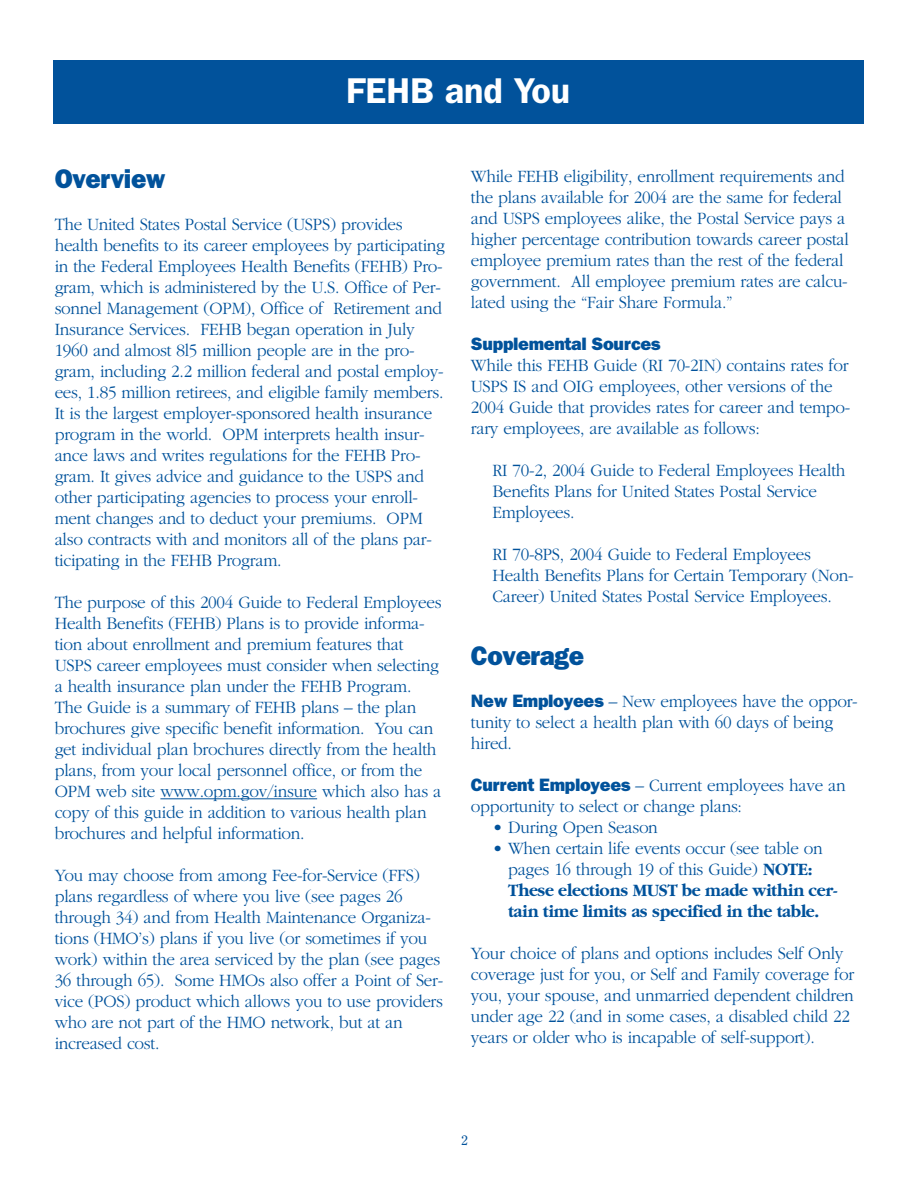
<style>
.page{position:relative;width:918px;height:1188px;background:#fff}
.page>*{position:absolute;margin:0;border:0;box-sizing:border-box;transform-origin:0 0}
.t1{font:600 36px "Franklin Gothic";color:#fff}
.t2{font:800 27px "Franklin Gothic";letter-spacing:-.02em;color:#01529b;scale:.95 1}
.t3{font:300 18px/21px "Garamond";letter-spacing:-.015em;color:#01529b;scale:.95 1}
.t4{font:700 18px/21px "Garamond";letter-spacing:-.015em;color:#01529b;scale:.95 1}
.t5{font:800 18px "Franklin Gothic";letter-spacing:-.02em;color:#01529b}
.t6{font:13.5px "Clearface";color:#01529b}
.s1{font-family:"Franklin Gothic";font-weight:800}
.s2{font-weight:300}
</style>
<div class="page">
<div style="left:53px;top:60px;width:810px;height:64px;background:#01529b"></div>
<hr style="left:160px;top:798px;width:149px;height:1px;background:#01529b">
<h1 class="t1" style="left:346px;top:79px;width:226px">FEHB and You</h1>
<h2 class="t2" style="left:55px;top:169px;width:119px">Overview</h2>
<p class="t3" style="left:55px;top:215px;width:412px">The United States Postal Service (USPS) provides health benefits to its career employees by participating in the Federal Employees Health Benefits (FEHB) Pro&shy;gram, which is administered by the U.S. Office of Per&shy;sonnel Management (OPM), Office of Retirement and Insurance Services. FEHB began operation in July 1960 and almost 8l5 million people are in the pro&shy;gram, including 2.2 million federal and postal employ&shy;ees, 1.85 million retirees, and eligible family members.<br>It is the largest employer-sponsored health insurance program in the world. OPM interprets health insur&shy;ance laws and writes regulations for the FEHB Pro&shy;gram. It gives advice and guidance to the USPS and other participating agencies to process your enroll&shy;ment changes and to deduct your premiums. OPM also contracts with and monitors all of the plans par&shy;ticipating in the FEHB Program.</p>
<p class="t3" style="left:55px;top:593px;width:409px">The purpose of this 2004 Guide to Federal Employees Health Benefits (FEHB) Plans is to provide informa&shy;tion about enrollment and premium features that USPS career employees must consider when selecting a health insurance plan under the FEHB Program.<br>The Guide is a summary of FEHB plans – the plan brochures give specific benefit information. You can get individual plan brochures directly from the health plans, from your local personnel office, or from the OPM web site www.opm.gov/insure which also has a copy of this guide in addition to various health plan brochures and helpful information.</p>
<p class="t3" style="left:55px;top:866px;width:411px">You may choose from among Fee-for-Service (FFS) plans regardless of where you live (see pages 26 through 34) and from Health Maintenance Organiza&shy;tions (HMO’s) plans if you live (or sometimes if you work) within the area serviced by the plan (see pages 36 through 65). Some HMOs also offer a Point of Ser&shy;vice (POS) product which allows you to use providers who are not part of the HMO network, but at an increased cost.</p>
<p class="t3" style="left:471px;top:167px;width:399px">While FEHB eligibility, enrollment requirements and the plans available for 2004 are the same for federal and USPS employees alike, the Postal Service pays a higher percentage contribution towards career postal employee premium rates than the rest of the federal government. All employee premium rates are calcu&shy;lated using the “Fair Share Formula.”</p>
<p class="t5" style="left:471px;top:338px;width:191px">Supplemental Sources</p>
<p class="t3" style="left:471px;top:356px;width:401px">While this FEHB Guide (RI 70-2IN) contains rates for USPS IS and OIG employees, other versions of the 2004 Guide that provides rates for career and tempo&shy;rary employees, are available as follows:</p>
<p class="t3" style="left:492px;top:461px;width:373px">RI 70-2, 2004 Guide to Federal Employees Health<br>Benefits Plans for United States Postal Service<br>Employees.</p>
<p class="t3" style="left:492px;top:545px;width:382px">RI 70-8PS, 2004 Guide to Federal Employees<br>Health Benefits Plans for Certain Temporary (Non-<br>Career) United States Postal Service Employees.</p>
<h2 class="t2" style="left:471px;top:647px;width:121px">Coverage</h2>
<p class="t3" style="left:471px;top:692px;width:409px"><span class="s1">New Employees</span> – New employees have the oppor&shy;tunity to select a health plan with 60 days of being hired.</p>
<p class="t3" style="left:471px;top:776px;width:396px"><span class="s1">Current Employees</span> – Current employees have an opportunity to select or change plans:</p>
<p class="t3" style="left:493px;top:818px;width:176px">• During Open Season</p>
<p class="t4" style="left:508px;top:839px;width:349px;text-indent:-16px"><span class="s2">• When certain life events occur (see table on pages 16 through 19 of this Guide)</span> NOTE:<br>These elections MUST be made within cer&shy;tain time limits as specified in the table.</p>
<p class="t3" style="left:471px;top:944px;width:405px">Your choice of plans and options includes Self Only coverage just for you, or Self and Family coverage for you, your spouse, and unmarried dependent children under age 22 (and in some cases, a disabled child 22 years or older who is incapable of self-support).</p>
<p class="t6" style="left:462px;top:1135px;width:8px">2</p>
</div>
